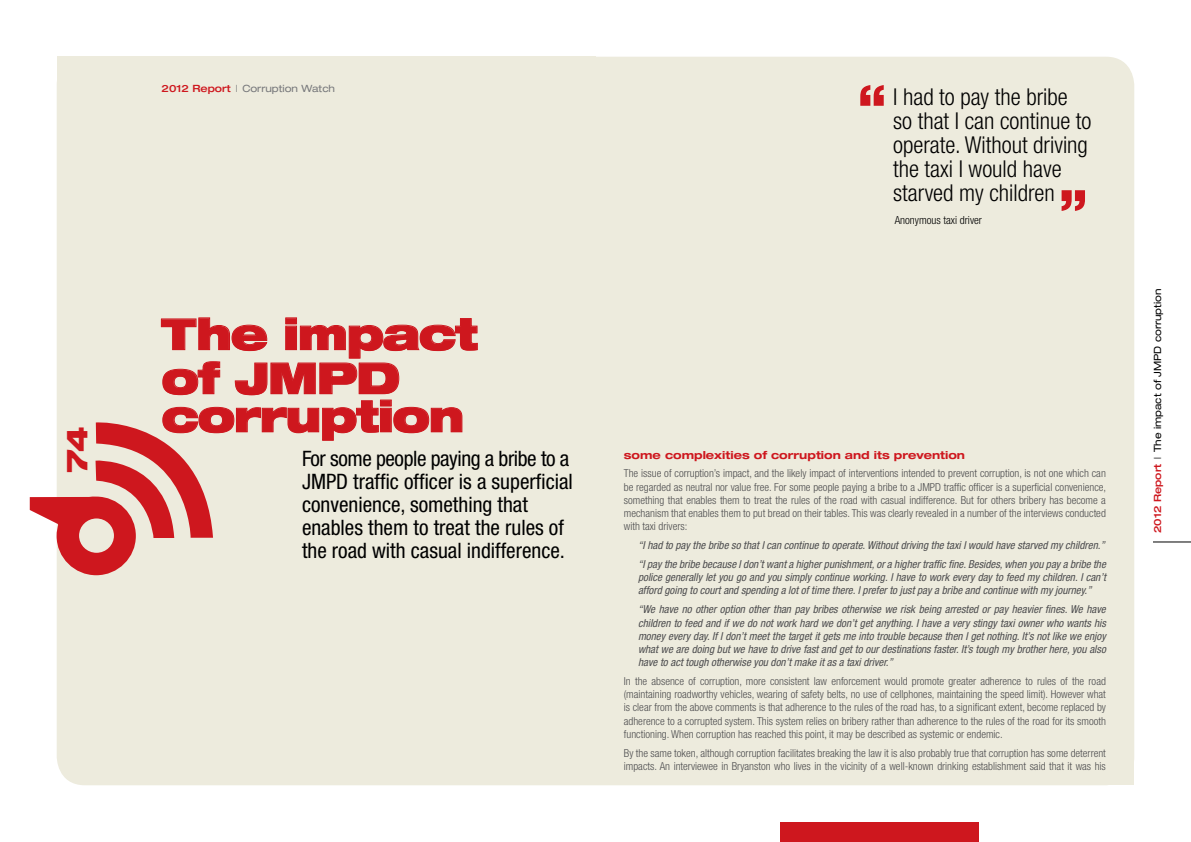
<style>
.page{position:relative;width:1191px;height:842px;background:#fff}
.page>*{position:absolute;margin:0;border:0;box-sizing:border-box;transform-origin:0 0}
.t1{font:900 54.7px "Helvetica Neue LT Std";color:#ce171e}
.t2{font:900 expanded 43px/44.1px "Helvetica Neue LT Std";letter-spacing:-.03em;color:#ce171e}
.t3{font:700 30px "Akzidenz Grot Ext BQ";color:#ce171e}
.t4{font:300 condensed 23.3px/24px "Helvetica Neue LT Std";color:#000}
.t5{font:condensed 21.3px/23px "Helvetica Neue LT Std";color:#000}
.t6{font:300 condensed 11.2px "Helvetica Neue LT Std";color:#000}
.t7{font:300 condensed 11px/13.2px "Helvetica Neue LT Std";color:#4d4d4f;text-align:justify}
.t8{font:italic condensed 11px/13.2px "Helvetica Neue LT Std";color:#4d4d4f}
.t9{font:700 expanded 11px "Helvetica Neue LT Std";color:#ce171e}
.t10{font:expanded 10px "Helvetica Neue LT Std";color:#000}
.t11{font:expanded 10px "Helvetica Neue LT Std";color:#77787b}
.s1{font-weight:500;color:#ce171e}
.s2{font-weight:300;font-stretch:condensed}
</style>
<div class="page">
<div style="left:57px;top:57px;width:1077px;height:728px;background:#edebdd;border-radius:28px"></div>
<div style="left:595px;top:729px;width:539px;height:56px;background:#edebdd"></div>
<div style="left:57px;top:57px;width:538px;height:85px;background:#edebdd"></div>
<div style="left:780px;top:822px;width:198px;height:20px;background:#ce171e"></div>
<hr style="left:1153px;top:541px;width:38px;height:1px;background:#000">
<svg style="left:29px;top:317px;width:449px;height:259px"></svg>
<h3 class="t3" style="left:60px;top:474px;width:49px;rotate:-90deg">74</h3>
<p class="t11" style="left:162px;top:83px;width:175px"><span class="s1">2012 Report</span> <span class="s2">I</span> Corruption Watch</p>
<h2 class="t2" style="left:162px;top:310px;width:318px">The impact of JMPD</h2>
<h2 class="t2" style="left:162px;top:393px;width:304px">corruption</h2>
<h3 class="t5" style="left:302px;top:447px;width:272px">For some people paying a bribe to a JMPD traffic officer is a superficial convenience, something that enables them to treat the rules of the road with casual indifference.</h3>
<h1 class="t1" style="left:857px;top:72px;width:30px">“</h1>
<h3 class="t4" style="left:893px;top:85px;width:200px">I had to pay the bribe so that I can continue to operate. Without driving the taxi I would have starved my children</h3>
<h1 class="t1" style="left:1087px;top:224px;width:30px;rotate:-180deg">“</h1>
<p class="t6" style="left:894px;top:213px;width:89px">Anonymous taxi driver</p>
<p class="t9" style="left:624px;top:448px;width:343px">some complexities of corruption and its prevention</p>
<p class="t7" style="left:624px;top:467px;width:484px">The issue of corruption’s impact, and the likely impact of interventions intended to prevent corruption, is not one which can be regarded as neutral nor value free. For some people paying a bribe to a JMPD traffic officer is a superficial convenience, something that enables them to treat the rules of the road with casual indifference. But for others bribery has become a mechanism that enables them to put bread on their tables. This was clearly revealed in a number of the interviews conducted with taxi drivers:</p>
<p class="t8" style="left:638px;top:536px;width:469px;line-height:18.9px">“I had to pay the bribe so that I can continue to operate. Without driving the taxi I would have starved my children.” “I pay the bribe because I don’t want a higher punishment, or a higher traffic fine. Besides, when you pay a bribe the</p>
<p class="t8" style="left:638px;top:571px;width:469px">police generally let you go and you simply continue working. I have to work every day to feed my children. I can’t afford going to court and spending a lot of time there. I prefer to just pay a bribe and continue with my journey.”</p>
<p class="t8" style="left:638px;top:603px;width:469px;text-align:justify">“We have no other option other than pay bribes otherwise we risk being arrested or pay heavier fines. We have children to feed and if we do not work hard we don’t get anything. I have a very stingy taxi owner who wants his money every day. If I don’t meet the target it gets me into trouble because then I get nothing. It’s not like we enjoy what we are doing but we have to drive fast and get to our destinations faster. It’s tough my brother here, you also have to act tough otherwise you don’t make it as a taxi driver.”</p>
<p class="t7" style="left:624px;top:674px;width:483px">In the absence of corruption, more consistent law enforcement would promote greater adherence to rules of the road (maintaining roadworthy vehicles, wearing of safety belts, no use of cellphones, maintaining the speed limit). However what is clear from the above comments is that adherence to the rules of the road has, to a significant extent, become replaced by adherence to a corrupted system. This system relies on bribery rather than adherence to the rules of the road for its smooth functioning. When corruption has reached this point, it may be described as systemic or endemic.</p>
<p class="t7" style="left:624px;top:746px;width:483px">By the same token, although corruption facilitates breaking the law it is also probably true that corruption has some deterrent impacts. An interviewee in Bryanston who lives in the vicinity of a well-known drinking establishment said that it was his</p>
<p class="t10" style="left:1151px;top:533px;width:246px;rotate:-90deg"><span class="s1">2012 Report</span> <span class="s2">I</span> The impact of JMPD corruption</p>
</div>
